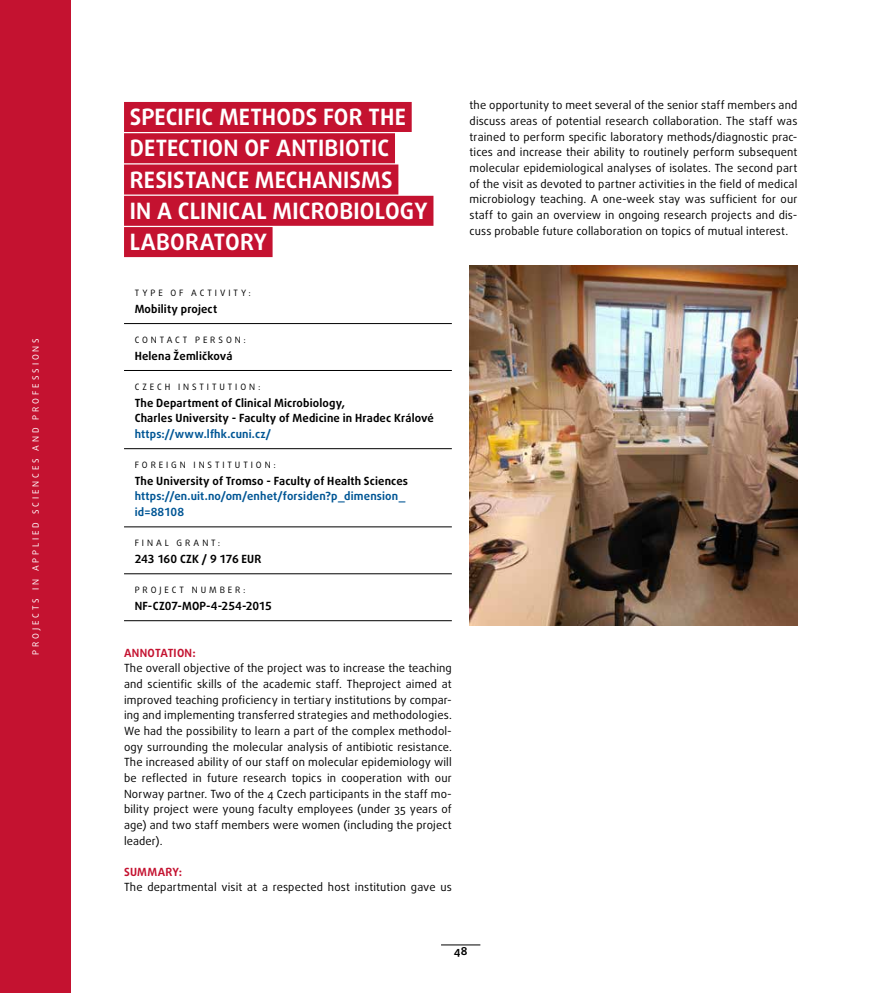
<style>
.page{position:relative;width:886px;height:993px;background:#fff}
.page>*{position:absolute;margin:0;border:0;box-sizing:border-box;transform-origin:0 0}
.t1{font:700 22.5px/31.2px "Daxline Pro";letter-spacing:.01em;color:#fff}
.t2{font:11.25px/15.6px "Daxline Pro";letter-spacing:.015em;color:#000;text-align:justify}
.t3{font:700 11.25px/15.6px "Daxline Pro";letter-spacing:.015em;color:#000}
.t4{font:700 11.25px/15.6px "Daxline Pro";letter-spacing:.015em;color:#005695}
.t5{font:700 11.25px "Daxline Pro";letter-spacing:.025em;color:#c41230}
.t6{font:700 11.25px "Daxline Pro";letter-spacing:-.005em;color:#000}
.t7{font:8.75px "Daxline Pro";letter-spacing:.335em;color:#000}
.t8{font:8.75px "Daxline Pro";letter-spacing:.33em;color:#fff}
</style>
<div class="page">
<hr style="left:885px;top:0;width:1px;height:992px;background:#c41230">
<div style="left:124px;top:102px;width:288px;height:30px;background:#c41230"></div>
<div style="left:124px;top:133px;width:271px;height:30px;background:#c41230"></div>
<div style="left:124px;top:164px;width:274px;height:30px;background:#c41230"></div>
<div style="left:124px;top:196px;width:309px;height:30px;background:#c41230"></div>
<div style="left:124px;top:227px;width:149px;height:30px;background:#c41230"></div>
<hr style="left:124px;top:323px;width:328px;height:1px;background:#000">
<hr style="left:124px;top:370px;width:328px;height:1px;background:#000">
<hr style="left:124px;top:448px;width:328px;height:1px;background:#000">
<hr style="left:124px;top:526px;width:328px;height:1px;background:#000">
<hr style="left:124px;top:573px;width:328px;height:1px;background:#000">
<hr style="left:124px;top:620px;width:328px;height:1px;background:#000">
<div style="left:0;top:0;width:71px;height:992px;background:#c41230"></div>
<img style="left:469px;top:266px;width:328px;height:359px">
<hr style="left:441px;top:944px;width:39px;height:1px;background:#000">
<p class="t8" style="left:30px;top:654px;width:318px;rotate:-90deg">PROJECTS IN APPLIED SCIENCES AND PROFESSIONS</p>
<h1 class="t1" style="left:130px;top:102px;width:299px">SPECIFIC METHODS FOR THE<br>DETECTION OF ANTIBIOTIC<br>RESISTANCE MECHANISMS<br>IN A CLINICAL MICROBIOLOGY<br>LABORATORY</h1>
<p class="t7" style="left:135px;top:287px;width:118px">TYPE OF ACTIVITY:</p>
<p class="t3" style="left:135px;top:301px;width:84px">Mobility project</p>
<p class="t7" style="left:135px;top:334px;width:113px">CONTACT PERSON:</p>
<p class="t3" style="left:135px;top:348px;width:99px">Helena Žemličková</p>
<p class="t7" style="left:135px;top:380px;width:127px">CZECH INSTITUTION:</p>
<p class="t3" style="left:135px;top:395px;width:301px">The Department of Clinical Microbiology,<br>Charles University - Faculty of Medicine in Hradec Králové</p>
<p class="t4" style="left:135px;top:426px;width:138px">https://www.lfhk.cuni.cz/</p>
<p class="t7" style="left:135px;top:459px;width:143px">FOREIGN INSTITUTION:</p>
<p class="t3" style="left:135px;top:473px;width:275px">The University of Tromso - Faculty of Health Sciences</p>
<p class="t4" style="left:135px;top:488px;width:272px">https://en.uit.no/om/enhet/forsiden?p_dimension_ id=88108</p>
<p class="t7" style="left:135px;top:537px;width:87px">FINAL GRANT:</p>
<p class="t6" style="left:135px;top:551px;width:128px">243 160 CZK / 9 176 EUR</p>
<p class="t7" style="left:135px;top:584px;width:113px">PROJECT NUMBER:</p>
<p class="t3" style="left:135px;top:598px;width:139px">NF-CZ07-MOP-4-254-2015</p>
<p class="t5" style="left:124px;top:645px;width:73px">ANNOTATION:</p>
<p class="t2" style="left:124px;top:660px;width:329px">The overall objective of the project was to increase the teaching and scientific skills of the academic staff. Theproject aimed at improved teaching proficiency in tertiary institutions by compar&shy;ing and implementing transferred strategies and methodologies.<br>We had the possibility to learn a part of the complex methodol&shy;ogy surrounding the molecular analysis of antibiotic resistance.<br>The increased ability of our staff on molecular epidemiology will be reflected in future research topics in cooperation with our Norway partner. Two of the 4 Czech participants in the staff mo&shy;bility project were young faculty employees (under 35 years of age) and two staff members were women (including the project leader).</p>
<p class="t5" style="left:124px;top:864px;width:60px">SUMMARY:</p>
<p class="t2" style="left:124px;top:879px;width:329px">The departmental visit at a respected host institution gave us</p>
<p class="t2" style="left:469px;top:98px;width:329px">the opportunity to meet several of the senior staff members and discuss areas of potential research collaboration. The staff was trained to perform specific laboratory methods/diagnostic prac&shy;tices and increase their ability to routinely perform subsequent molecular epidemiological analyses of isolates. The second part of the visit as devoted to partner activities in the field of medical microbiology teaching. A one-week stay was sufficient for our staff to gain an overview in ongoing research projects and dis&shy;cuss probable future collaboration on topics of mutual interest.</p>
<p class="t3" style="left:454px;top:943px;width:15px">48</p>
</div>
